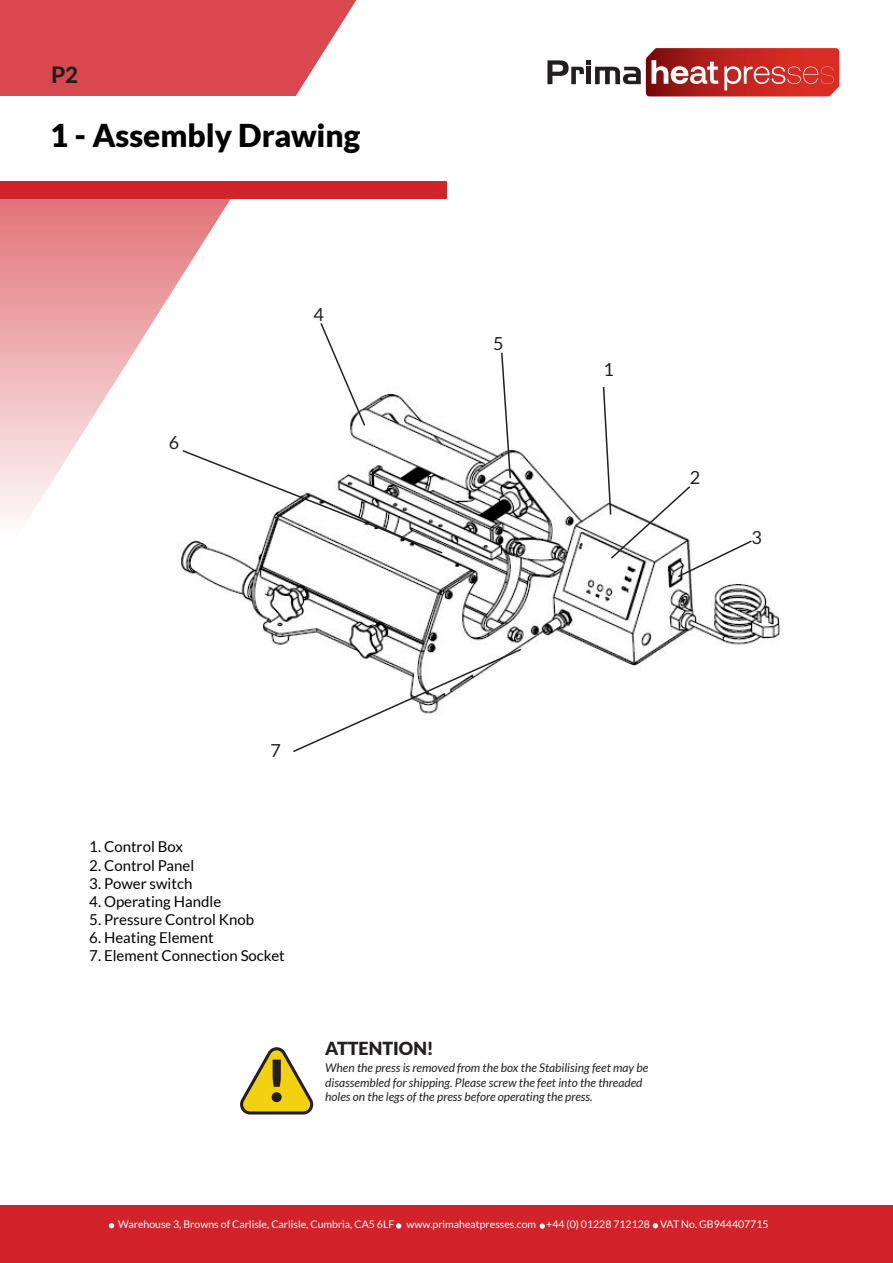
<style>
.page{position:relative;width:893px;height:1263px;background:#fff}
.page>*{position:absolute;margin:0;border:0;box-sizing:border-box;transform-origin:0 0}
.t1{font:900 31.5px "Lato";color:#000}
.t2{font:800 22.5px "Lato";color:#231f20}
.t3{font:900 18px "Lato";color:#231f20}
.t4{font:18px "Lato";color:#231f20}
.t5{font:15px "Lato";color:#000}
.t6{font:italic 12px/14.4px "Lato";color:#231f20}
.t7{font:10.5px "Lato";color:#fff}
</style>
<div class="page">
<svg style="left:0;top:0;width:356px;height:518px"></svg>
<div style="left:0;top:1205px;width:893px;height:58px;background:#d2222a"></div>
<svg style="left:653px;top:1223px;width:5px;height:5px"></svg>
<svg style="left:109px;top:1223px;width:5px;height:5px"></svg>
<svg style="left:396px;top:1223px;width:5px;height:5px"></svg>
<svg style="left:540px;top:1223px;width:5px;height:6px"></svg>
<div style="left:0;top:96px;width:446px;height:103px;background:#fff"></div>
<div style="left:0;top:181px;width:446px;height:18px;background:#d1232a"></div>
<svg style="left:547px;top:48px;width:292px;height:48px"></svg>
<svg style="left:240px;top:1047px;width:73px;height:67px"></svg>
<img style="left:108px;top:353px;width:672px;height:315px">
<svg style="left:602px;top:385px;width:151px;height:193px"></svg>
<svg style="left:500px;top:352px;width:12px;height:128px"></svg>
<svg style="left:319px;top:321px;width:48px;height:106px"></svg>
<svg style="left:181px;top:449px;width:263px;height:106px"></svg>
<svg style="left:291px;top:647px;width:232px;height:105px"></svg>
<h2 class="t2" style="left:51px;top:58px;width:29px">P2</h2>
<p class="t1" style="left:50px;top:117px;width:312px">1 - Assembly Drawing</p>
<p class="t4" style="left:169px;top:433px;width:12px">6</p>
<p class="t4" style="left:313px;top:304px;width:12px">4</p>
<p class="t4" style="left:493px;top:333px;width:12px">5</p>
<p class="t4" style="left:604px;top:359px;width:12px">1</p>
<p class="t4" style="left:690px;top:467px;width:12px">2</p>
<p class="t4" style="left:751px;top:528px;width:12px">3</p>
<p class="t4" style="left:270px;top:741px;width:12px">7</p>
<p class="t5" style="left:89px;top:839px;width:95px">1. Control Box</p>
<p class="t5" style="left:89px;top:857px;width:106px">2. Control Panel</p>
<p class="t5" style="left:89px;top:875px;width:105px">3. Power switch</p>
<p class="t5" style="left:89px;top:893px;width:133px">4. Operating Handle</p>
<p class="t5" style="left:89px;top:911px;width:166px">5. Pressure Control Knob</p>
<p class="t5" style="left:89px;top:929px;width:126px">6. Heating Element</p>
<p class="t5" style="left:89px;top:947px;width:197px">7. Element Connection Socket</p>
<p class="t3" style="left:325px;top:1038px;width:110px">ATTENTION!</p>
<p class="t6" style="left:325px;top:1061px;width:325px">When the press is removed from the box the Stabilising feet may be disassembled for shipping. Please screw the feet into the threaded holes on the legs of the press before operating the press.</p>
<p class="t7" style="left:118px;top:1219px;width:652px">Warehouse 3, Browns of Carlisle, Carlisle, Cumbria, CA5 6LF www.primaheatpresses.com +44 (0) 01228 712128 VAT No. GB944407715</p>
</div>
